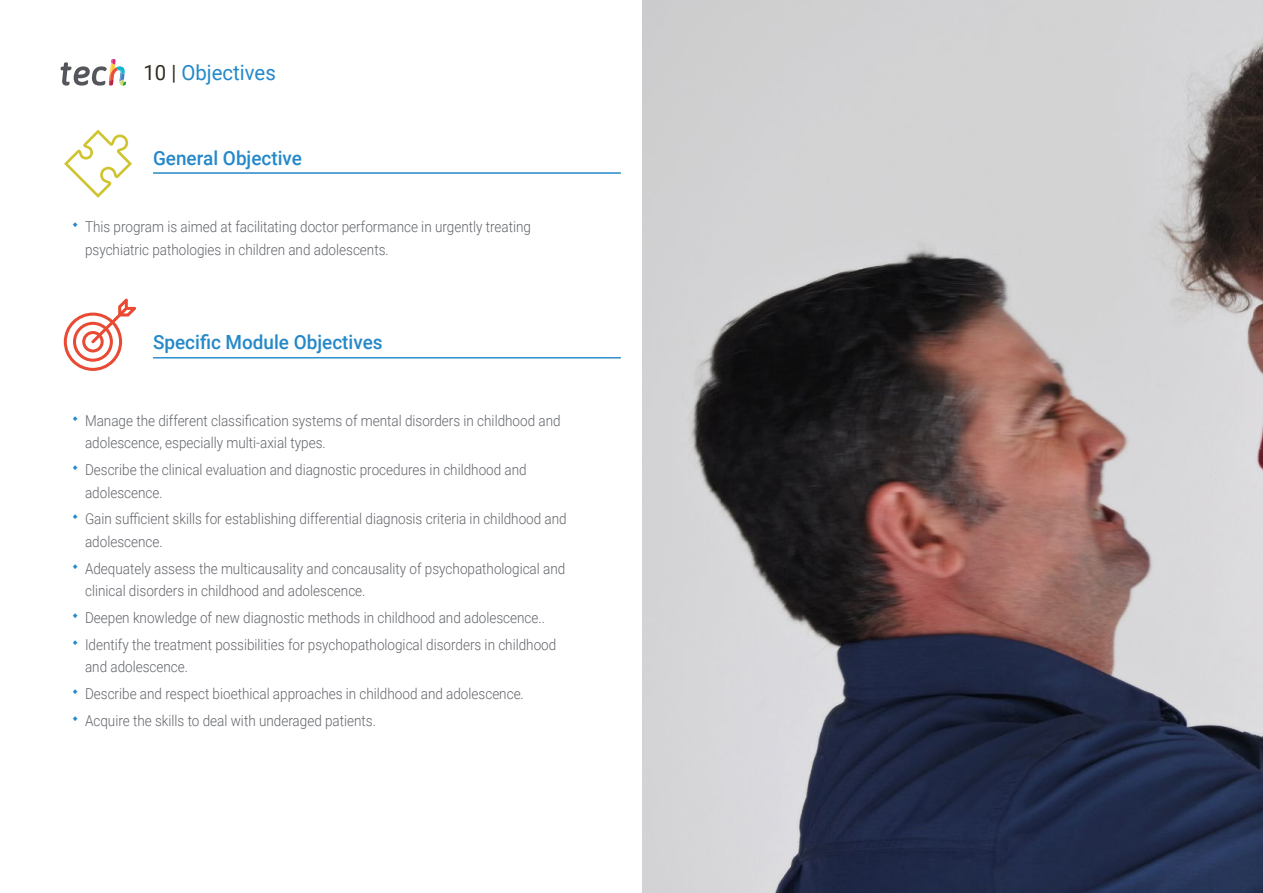
<style>
.page{position:relative;width:1263px;height:893px;background:#fff}
.page>*{position:absolute;margin:0;border:0;box-sizing:border-box;transform-origin:0 0}
.t1{font:21px "Roboto";color:#2488c9}
.t2{font:500 19.5px "Roboto";color:#2488c9}
.t3{font:300 15px/22.5px "Roboto";color:#61646a;scale:.9 1}
.s1{color:#312e20}
</style>
<div class="page">
<svg style="left:64px;top:298px;width:72px;height:73px"></svg>
<hr style="left:153px;top:173px;width:468px;height:1px;background:#2488c9">
<hr style="left:153px;top:357px;width:468px;height:1px;background:#2488c9">
<svg style="left:64px;top:130px;width:68px;height:68px"></svg>
<img style="left:642px;top:0;width:621px;height:893px">
<svg style="left:61px;top:59px;width:65px;height:27px"></svg>
<h1 class="t1" style="left:144px;top:57px;width:134px"><span class="s1">10 |</span> Objectives</h1>
<h2 class="t2" style="left:153px;top:144px;width:150px">General Objective</h2>
<p class="t3" style="left:85px;top:215px;width:497px">This program is aimed at facilitating doctor performance in urgently treating psychiatric pathologies in children and adolescents.</p>
<h2 class="t2" style="left:153px;top:329px;width:231px">Specific Module Objectives</h2>
<p class="t3" style="left:85px;top:409px;width:530px">Manage the different classification systems of mental disorders in childhood and adolescence, especially multi-axial types.</p>
<p class="t3" style="left:85px;top:458px;width:492px">Describe the clinical evaluation and diagnostic procedures in childhood and adolescence.</p>
<p class="t3" style="left:85px;top:507px;width:537px">Gain sufficient skills for establishing differential diagnosis criteria in childhood and adolescence.</p>
<p class="t3" style="left:85px;top:556px;width:535px">Adequately assess the multicausality and concausality of psychopathological and clinical disorders in childhood and adolescence.</p>
<p class="t3" style="left:85px;top:604px;width:525px;line-height:26.7px">Deepen knowledge of new diagnostic methods in childhood and adolescence..<br>Identify the treatment possibilities for psychopathological disorders in childhood</p>
<p class="t3" style="left:85px;top:653px;width:489px;line-height:26.7px">and adolescence.<br>Describe and respect bioethical approaches in childhood and adolescence.<br>Acquire the skills to deal with underaged patients.</p>
</div>
